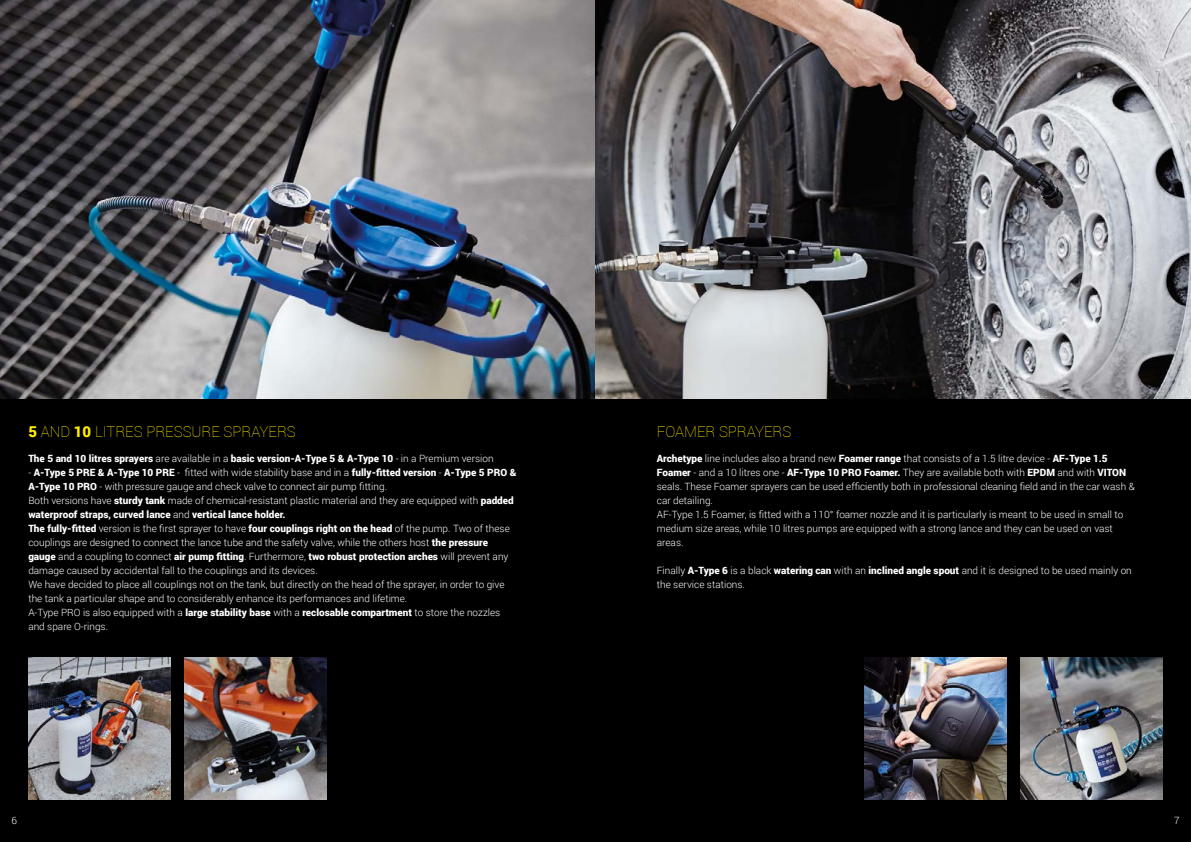
<style>
.page{position:relative;width:1191px;height:842px;background:#fff}
.page>*{position:absolute;margin:0;border:0;box-sizing:border-box;transform-origin:0 0}
.t1{font:100 15px "Roboto";color:#ffed00}
.t2{font:300 10px/14px "Roboto";color:#fff}
.t3{font:900 10px "Roboto";color:#fff}
.s1{font-weight:900}
.s2{font-weight:300}
</style>
<div class="page">
<div style="left:595px;top:0;width:596px;height:842px;background:#000"></div>
<div style="left:0;top:0;width:595px;height:842px;background:#000"></div>
<img style="left:0;top:0;width:1191px;height:398px">
<img style="left:865px;top:658px;width:141px;height:141px">
<img style="left:1020px;top:658px;width:142px;height:141px">
<img style="left:184px;top:658px;width:142px;height:141px">
<img style="left:28px;top:657px;width:142px;height:142px">
<h1 class="t1" style="left:28px;top:421px;width:269px"><span class="s1">5</span> AND <span class="s1">10</span> LITRES PRESSURE SPRAYERS</h1>
<p class="t3" style="left:28px;top:451px;width:467px">The 5 and 10 litres sprayers <span class="s2">are available in a</span> basic version-A-Type 5 &amp; A-Type 10 <span class="s2">- in a Premium version</span></p>
<p class="t2" style="left:28px;top:465px;width:489px">- <span class="s1">A-Type 5 PRE &amp; A-Type 10 PRE</span> - fitted with wide stability base and in a <span class="s1">fully-fitted version</span> - <span class="s1">A-Type 5 PRO &amp; A-Type 10 PRO</span> - with pressure gauge and check valve to connect air pump fitting.<br>Both versions have <span class="s1">sturdy tank</span> made of chemical-resistant plastic material and they are equipped with <span class="s1">padded waterproof straps, curved lance</span> and <span class="s1">vertical lance holder.<br>The fully-fitted</span> version is the first sprayer to have <span class="s1">four couplings right on the head</span> of the pump. Two of these couplings are designed to connect the lance tube and the safety valve, while the others host <span class="s1">the pressure gauge</span> and a coupling to connect <span class="s1">air pump fitting</span>. Furthermore, <span class="s1">two robust protection arches</span> will prevent any damage caused by accidental fall to the couplings and its devices.<br>We have decided to place all couplings not on the tank, but directly on the head of the sprayer, in order to give the tank a particular shape and to considerably enhance its performances and lifetime.<br>A-Type PRO is also equipped with a <span class="s1">large stability base</span> with a <span class="s1">reclosable compartment</span> to store the nozzles and spare O-rings.</p>
<h1 class="t1" style="left:657px;top:421px;width:136px">FOAMER SPRAYERS</h1>
<p class="t2" style="left:657px;top:451px;width:479px"><span class="s1">Archetype</span> line includes also a brand new <span class="s1">Foamer range</span> that consists of a 1.5 litre device - <span class="s1">AF-Type 1.5<br>Foamer</span> - and a 10 litres one - <span class="s1">AF-Type 10 PRO Foamer.</span> They are available both with <span class="s1">EPDM</span> and with <span class="s1">VITON </span>seals. These Foamer sprayers can be used efficiently both in professional cleaning field and in the car wash &amp; car detailing.<br>AF-Type 1.5 Foamer, is fitted with a 110° foamer nozzle and it is particularly is meant to be used in small to medium size areas, while 10 litres pumps are equipped with a strong lance and they can be used on vast areas.</p>
<p class="t2" style="left:657px;top:563px;width:476px">Finally <span class="s1">A-Type 6</span> is a black <span class="s1">watering can</span> with an <span class="s1">inclined angle spout</span> and it is designed to be used mainly on the service stations.</p>
<p class="t2" style="left:11px;top:813px;width:7px">6</p>
<p class="t2" style="left:1174px;top:813px;width:7px">7</p>
</div>
